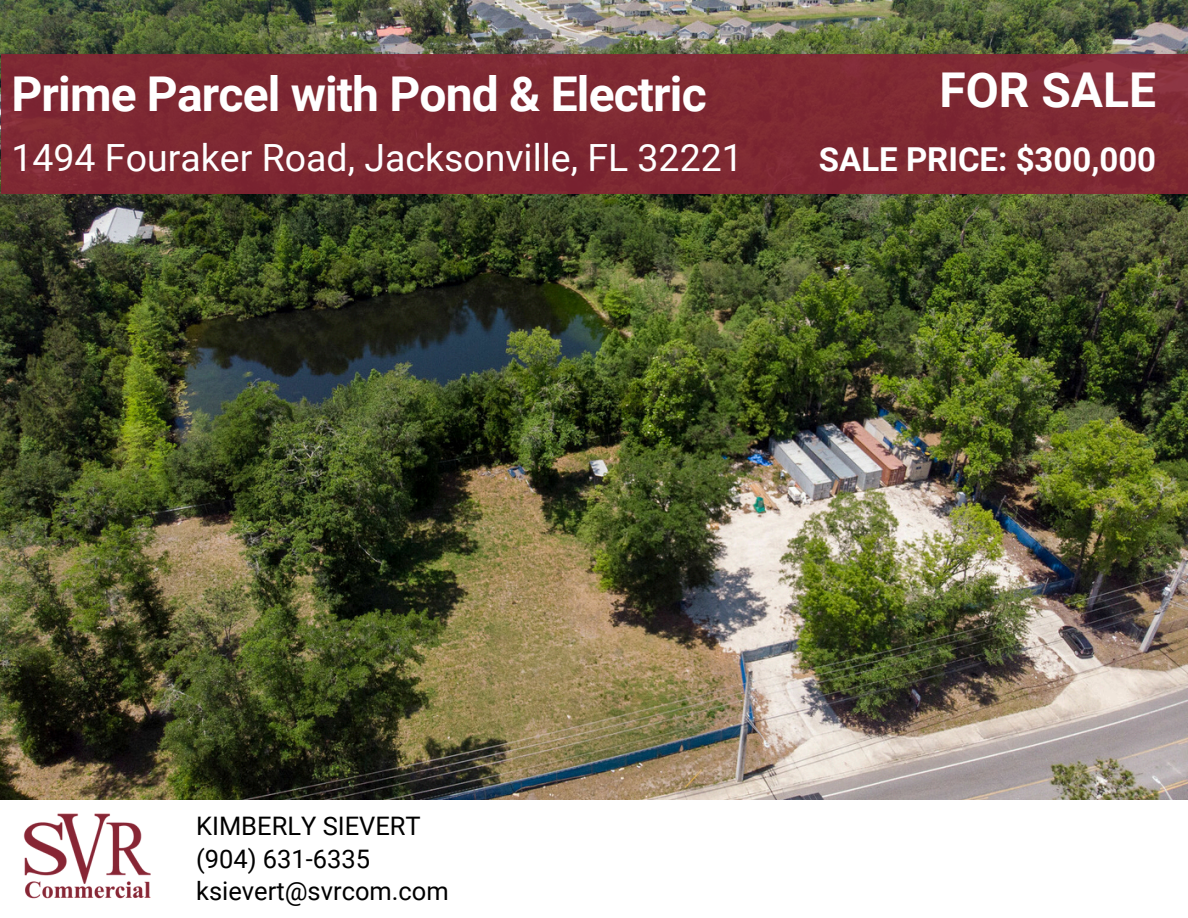
<style>
.page{position:relative;width:1188px;height:918px;background:#fff}
.page>*{position:absolute;margin:0;border:0;box-sizing:border-box;transform-origin:0 0}
.t1{font:700 48px "Roboto";letter-spacing:-.02em;color:#fff}
.t2{font:37.5px "Roboto";color:#fff}
.t3{font:700 33px "Roboto";color:#fff}
.t4{font:25.5px "Roboto";color:#000}
</style>
<div class="page">
<img style="left:0;top:0;width:1188px;height:800px">
<img style="left:0;top:762px;width:183px;height:137px">
<div style="left:1px;top:54px;width:1187px;height:140px;background:#7f2932"></div>
<p class="t1" style="left:11px;top:67px;width:697px">Prime Parcel with Pond &amp; Electric</p>
<h1 class="t1" style="left:939px;top:62px;width:218px">FOR SALE</h1>
<h2 class="t3" style="left:819px;top:141px;width:339px">SALE PRICE: $300,000</h2>
<p class="t2" style="left:11px;top:136px;width:733px">1494 Fouraker Road, Jacksonville, FL 32221</p>
<h3 class="t4" style="left:196px;top:811px;width:226px">KIMBERLY SIEVERT</h3>
<h4 class="t4" style="left:196px;top:844px;width:176px">(904) 631-6335</h4>
<p class="t4" style="left:196px;top:877px;width:254px">ksievert@svrcom.com</p>
</div>
